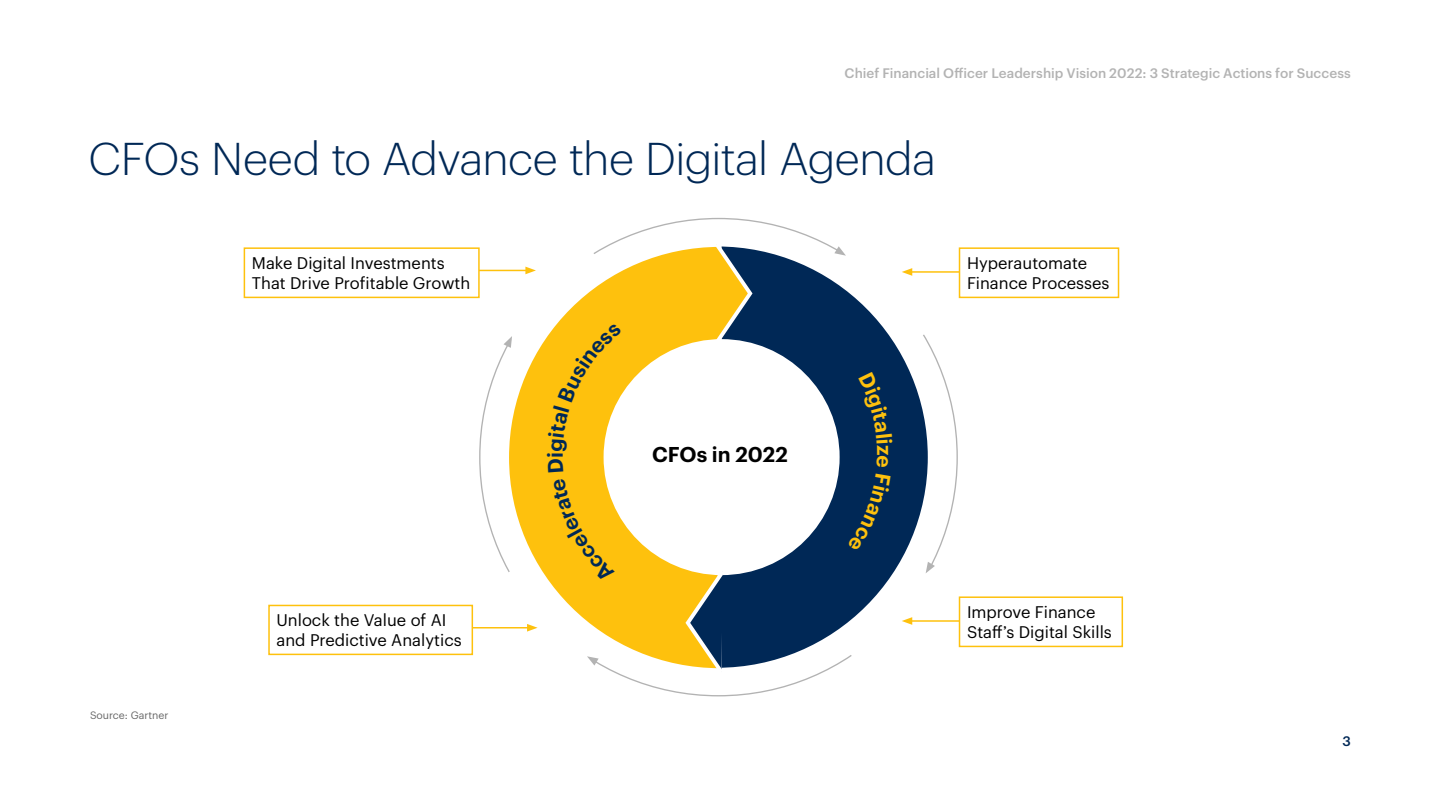
<style>
.page{position:relative;width:1440px;height:810px;background:#fff}
.page>*{position:absolute;margin:0;border:0;box-sizing:border-box;transform-origin:0 0}
.t1{font:300 45px "Graphik";letter-spacing:-.015em;color:#002856}
.t2{font:600 21px "Graphik";color:#000}
.t3{font:600 21px "Graphik";color:#002856}
.t4{font:600 21px "Graphik";color:#fec10d}
.t5{font:16.5px/19.5px "Graphik";color:#000}
.t6{font:500 13.5px "Graphik";color:#b3b3b3}
.t7{font:500 13.5px "Graphik";color:#002856}
.t8{font:10.5px "Graphik";color:#666}
</style>
<div class="page">
<div style="left:504px;top:245px;width:426px;height:425px;background:#002856;border-radius:50%"></div>
<svg style="left:504px;top:241px;width:206px;height:433px;background:#fecc39"></svg>
<svg style="left:710px;top:244px;width:45px;height:101px"></svg>
<div style="left:604px;top:340px;width:234px;height:234px;background:#fff;border-radius:50%"></div>
<svg style="left:683px;top:568px;width:45px;height:106px"></svg>
<hr style="left:910px;top:271px;width:105px;height:2px;background:#fec10d">
<div style="left:959px;top:248px;width:159px;height:49px;background:#fff"></div>
<div style="left:959px;top:247px;width:160px;height:51px;border:2px solid #fec10d"></div>
<hr style="left:422px;top:270px;width:106px;height:1px;background:#fec10d">
<div style="left:244px;top:248px;width:235px;height:49px;background:#fff"></div>
<div style="left:244px;top:247px;width:236px;height:51px;border:2px solid #fec10d"></div>
<svg style="left:827px;top:244px;width:101px;height:102px"></svg>
<hr style="left:910px;top:620px;width:105px;height:2px;background:#fec10d">
<svg style="left:844px;top:562px;width:101px;height:99px"></svg>
<div style="left:959px;top:597px;width:163px;height:49px;background:#fff"></div>
<div style="left:959px;top:596px;width:164px;height:51px;border:2px solid #fec10d"></div>
<hr style="left:424px;top:627px;width:105px;height:2px;background:#fec10d">
<div style="left:269px;top:605px;width:203px;height:49px;background:#fff"></div>
<div style="left:268px;top:605px;width:205px;height:50px;border:2px solid #fec10d"></div>
<svg style="left:497px;top:478px;width:118px;height:190px"></svg>
<svg style="left:547px;top:458px;width:16px;height:14px"></svg>
<svg style="left:502px;top:246px;width:120px;height:205px"></svg>
<p class="t6" style="left:844px;top:63px;width:508px">Chief Financial Officer Leadership Vision 2022: 3 Strategic Actions for Success</p>
<h1 class="t1" style="left:88px;top:126px;width:849px">CFOs Need to Advance the Digital Agenda</h1>
<p class="t5" style="left:252px;top:252px;width:220px">Make Digital Investments<br>That Drive Profitable Growth</p>
<p class="t5" style="left:967px;top:252px;width:144px">Hyperautomate<br>Finance Processes</p>
<p class="t8" style="left:90px;top:708px;width:80px">Source: Gartner</p>
<p class="t5" style="left:276px;top:609px;width:187px">Unlock the Value of AI and Predictive Analytics</p>
<p class="t3" style="left:539px;top:458px;width:8px;rotate:-90deg">i</p>
<p class="t4" style="left:901px;top:445px;width:12px;rotate:90deg">z</p>
<p class="t2" style="left:652px;top:438px;width:137px">CFOs in 2022</p>
<p class="t5" style="left:967px;top:601px;width:146px">Improve Finance<br>Staff’s Digital Skills</p>
<p class="t7" style="left:1342px;top:731px;width:10px">3</p>
</div>
